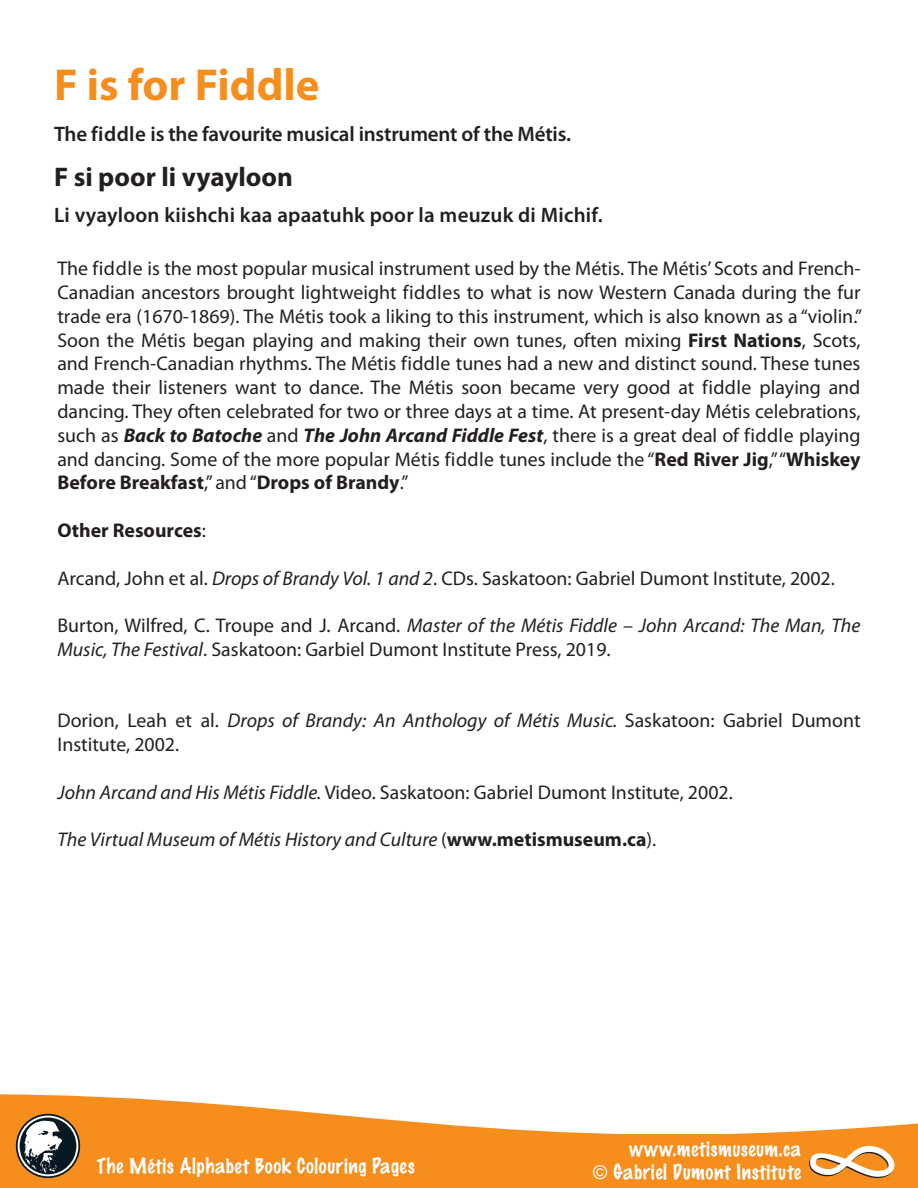
<style>
.page{position:relative;width:918px;height:1188px;background:#fff}
.page>*{position:absolute;margin:0;border:0;box-sizing:border-box;transform-origin:0 0}
.t1{font:700 45px "Myriad Pro";color:#f68e1e}
.t2{font:700 27px "Myriad Pro";color:#231f20}
.t3{font:600 21px "Myriad Pro";letter-spacing:-.01em;color:#231f20}
.t4{font:600 21px "Myriad Pro";letter-spacing:.01em;color:#231f20}
.t5{font:19.8px/23.9px "Myriad Pro";color:#231f20}
.t6{font:italic 19.8px "Myriad Pro";color:#231f20}
.t7{font:700 19.8px "Myriad Pro";color:#231f20}
.t8{font:100 19.05px "Marker Felt";letter-spacing:.03em;color:#fff}
.s1{font-weight:700}
.s2{font-weight:700;font-style:italic}
.s3{font-weight:400}
.s4{font-style:italic}
.s5{font-style:normal}
.s6{font-weight:700;font-style:normal}
.s7{font-family:"Arial";font-weight:400}
</style>
<div class="page">
<svg style="left:0;top:1094px;width:918px;height:94px;fill:#f68e1e"></svg>
<svg style="left:809px;top:1146px;width:86px;height:32px"></svg>
<div style="left:16px;top:1114px;width:64px;height:64px;background:#f68e1e"></div>
<svg style="left:16px;top:1114px;width:64px;height:64px"></svg>
<svg style="left:18px;top:1116px;width:60px;height:60px"></svg>
<div style="left:20px;top:1118px;width:56px;height:56px;background:#071822;border-radius:50%"></div>
<svg style="left:24px;top:1121px;width:38px;height:52px"></svg>
<div style="left:559px;top:1134px;width:242px;height:52px;background:#f68e1e"></div>
<p class="t1" style="left:54px;top:55px;width:267px">F is for Fiddle</p>
<p class="t3" style="left:54px;top:121px;width:519px">The fiddle is the favourite musical instrument of the Métis.</p>
<p class="t2" style="left:54px;top:159px;width:241px">F si poor li vyayloon</p>
<p class="t4" style="left:54px;top:201px;width:550px">Li vyayloon kiishchi kaa apaatuhk poor la meuzuk di Michif.</p>
<p class="t5" style="left:57px;top:256px;width:806px;text-align:justify">The fiddle is the most popular musical instrument used by the Métis. The Métis’ Scots and French-Canadian ancestors brought lightweight fiddles to what is now Western Canada during the fur trade era (1670-1869). The Métis took a liking to this instrument, which is also known as a “violin.” Soon the Métis began playing and making their own tunes, often mixing <span class="s1">First Nations</span>, Scots, and French-Canadian rhythms. The Métis fiddle tunes had a new and distinct sound. These tunes made their listeners want to dance. The Métis soon became very good at fiddle playing and dancing. They often celebrated for two or three days at a time. At present-day Métis celebrations, such as <span class="s2">Back to Batoche</span> and <span class="s2">The John Arcand Fiddle Fest</span>, there is a great deal of fiddle playing and dancing. Some of the more popular Métis fiddle tunes include the “<span class="s1">Red River Jig</span>,” “<span class="s1">Whiskey Before Breakfast</span>,” and “<span class="s1">Drops of Brandy</span>.”</p>
<p class="t7" style="left:57px;top:517px;width:150px">Other Resources<span class="s3">:</span></p>
<p class="t5" style="left:57px;top:566px;width:779px">Arcand, John et al. <span class="s4">Drops of Brandy Vol. 1 and 2</span>. CDs. Saskatoon: Gabriel Dumont Institute, 2002.</p>
<p class="t5" style="left:57px;top:613px;width:805px">Burton, Wilfred, C. Troupe and J. Arcand. <span class="s4">Master of the Métis Fiddle – John Arcand: The Man, The<br>Music, The Festival</span>. Saskatoon: Garbiel Dumont Institute Press, 2019.</p>
<p class="t5" style="left:57px;top:708px;width:805px">Dorion, Leah et al. <span class="s4">Drops of Brandy: An Anthology of Métis Music.</span> Saskatoon: Gabriel Dumont<br>Institute, 2002.</p>
<p class="t5" style="left:57px;top:780px;width:677px"><span class="s4">John Arcand and His Métis Fiddle.</span> Video. Saskatoon: Gabriel Dumont Institute, 2002.</p>
<p class="t6" style="left:57px;top:827px;width:600px">The Virtual Museum of Métis History and Culture <span class="s5">(</span><span class="s6">www.metismuseum.ca</span><span class="s5">).</span></p>
<p class="t8" style="left:97px;top:1157px;width:319px">The Métis Alphabet Book Colouring Pages</p>
<p class="t8" style="left:629px;top:1140px;width:173px">www.metismuseum.ca</p>
<p class="t8" style="left:593px;top:1163px;width:209px"><span class="s7">©</span> Gabriel Dumont Institute</p>
</div>
